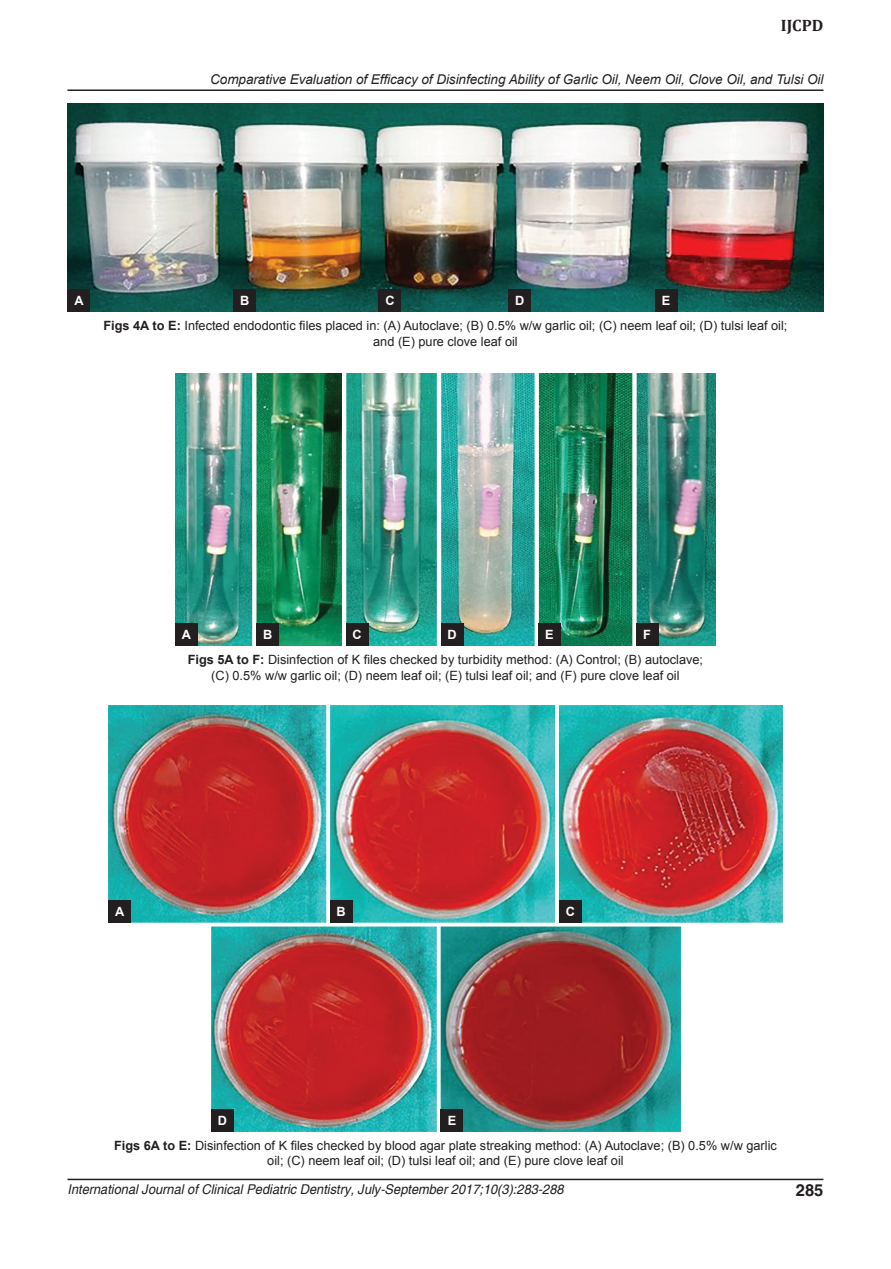
<style>
.page{position:relative;width:891px;height:1269px;background:#fff}
.page>*{position:absolute;margin:0;border:0;box-sizing:border-box;transform-origin:0 0}
.t1{font:700 16.5px "Cambria";color:#231f20}
.t2{font:700 16.5px "Helvetica";color:#231f20}
.t3{font:italic 13.5px "Arial";letter-spacing:-.005em;color:#231f20}
.t4{font:italic 13.5px "Helvetica";color:#231f20;scale:.95 1}
.t5{font:12.75px/15.8px "Arial";color:#231f20;text-align:center}
.t6{font:700 12.75px "Arial";color:#fff}
.s1{font-weight:700}
</style>
<div class="page">
<hr style="left:68px;top:89px;width:756px;height:2px;background:#231f20">
<hr style="left:68px;top:1179px;width:756px;height:1px;background:#231f20">
<img style="left:108px;top:706px;width:675px;height:426px">
<img style="left:68px;top:104px;width:756px;height:208px">
<div style="left:68px;top:289px;width:22px;height:23px;background:#231f20"></div>
<div style="left:234px;top:289px;width:22px;height:23px;background:#231f20"></div>
<div style="left:379px;top:289px;width:22px;height:23px;background:#231f20"></div>
<div style="left:508px;top:289px;width:23px;height:23px;background:#231f20"></div>
<div style="left:655px;top:289px;width:22px;height:23px;background:#231f20"></div>
<img style="left:175px;top:373px;width:540px;height:273px">
<div style="left:175px;top:623px;width:23px;height:23px;background:#231f20"></div>
<div style="left:256px;top:623px;width:23px;height:23px;background:#231f20"></div>
<div style="left:346px;top:623px;width:22px;height:23px;background:#231f20"></div>
<div style="left:441px;top:623px;width:22px;height:23px;background:#231f20"></div>
<div style="left:538px;top:623px;width:23px;height:23px;background:#231f20"></div>
<div style="left:636px;top:623px;width:22px;height:23px;background:#231f20"></div>
<div style="left:108px;top:900px;width:23px;height:22px;background:#231f20"></div>
<div style="left:330px;top:900px;width:22px;height:22px;background:#231f20"></div>
<div style="left:559px;top:900px;width:23px;height:22px;background:#231f20"></div>
<div style="left:211px;top:1109px;width:23px;height:22px;background:#231f20"></div>
<div style="left:441px;top:1109px;width:22px;height:23px;background:#231f20"></div>
<p class="t1" style="left:781px;top:14px;width:44px">IJCPD</p>
<p class="t3" style="left:210px;top:70px;width:615px">Comparative Evaluation of Efficacy of Disinfecting Ability of Garlic Oil, Neem Oil, Clove Oil, and Tulsi Oil</p>
<p class="t6" style="left:74px;top:292px;width:11px">A</p>
<p class="t6" style="left:240px;top:292px;width:11px">B</p>
<p class="t6" style="left:385px;top:292px;width:11px">C</p>
<p class="t6" style="left:515px;top:292px;width:11px">D</p>
<p class="t6" style="left:662px;top:292px;width:10px">E</p>
<p class="t5" style="left:103px;top:318px;width:686px"><span class="s1">Figs 4A to E:</span> Infected endodontic files placed in: (A) Autoclave; (B) 0.5% w/w garlic oil; (C) neem leaf oil; (D) tulsi leaf oil; and (E) pure clove leaf oil</p>
<p class="t6" style="left:182px;top:626px;width:11px">A</p>
<p class="t6" style="left:263px;top:626px;width:11px">B</p>
<p class="t6" style="left:353px;top:626px;width:11px">C</p>
<p class="t6" style="left:448px;top:626px;width:11px">D</p>
<p class="t6" style="left:545px;top:626px;width:10px">E</p>
<p class="t6" style="left:643px;top:626px;width:9px">F</p>
<p class="t5" style="left:188px;top:652px;width:517px"><span class="s1">Figs 5A to F:</span> Disinfection of K files checked by turbidity method: (A) Control; (B) autoclave; (C) 0.5% w/w garlic oil; (D) neem leaf oil; (E) tulsi leaf oil; and (F) pure clove leaf oil</p>
<p class="t6" style="left:115px;top:903px;width:11px">A</p>
<p class="t6" style="left:337px;top:903px;width:11px">B</p>
<p class="t6" style="left:566px;top:903px;width:11px">C</p>
<p class="t6" style="left:218px;top:1112px;width:11px">D</p>
<p class="t6" style="left:448px;top:1112px;width:10px">E</p>
<p class="t5" style="left:114px;top:1138px;width:664px"><span class="s1">Figs 6A to E:</span> Disinfection of K files checked by blood agar plate streaking method: (A) Autoclave; (B) 0.5% w/w garlic oil; (C) neem leaf oil; (D) tulsi leaf oil; and (E) pure clove leaf oil</p>
<p class="t4" style="left:68px;top:1181px;width:524px">International Journal of Clinical Pediatric Dentistry, July-September 2017;10(3):283-288</p>
<p class="t2" style="left:796px;top:1180px;width:29px">285</p>
</div>
